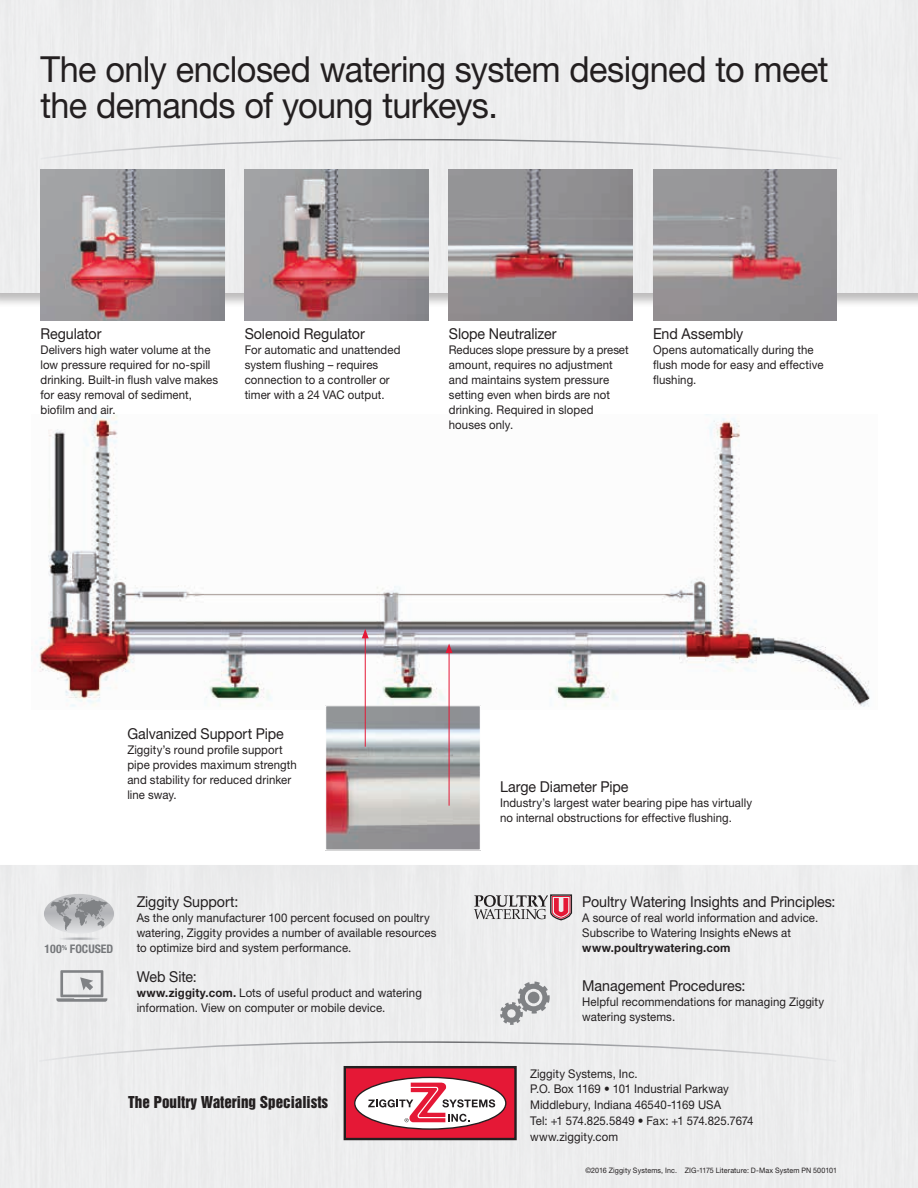
<style>
.page{position:relative;width:918px;height:1188px;background:#fff}
.page>*{position:absolute;margin:0;border:0;box-sizing:border-box;transform-origin:0 0}
.t1{font:36px/36px "Helvetica Neue";letter-spacing:-.015em;color:#231f20;scale:.95 1}
.t2{font:15px "Helvetica Neue";letter-spacing:-.005em;color:#231f20;scale:.95 1}
.t3{font:15px "Helvetica Inserat";color:#231f20}
.t4{font:12px/15px "Helvetica Neue";letter-spacing:.005em;color:#231f20;scale:.95 1}
.t5{font:700 12px "Helvetica Neue";letter-spacing:.02em;color:#231f20;scale:.95 1}
.t6{font:700 condensed 11.85px "Helvetica Neue";color:#76787b}
.t7{font:7.5px "Helvetica Neue";letter-spacing:.015em;color:#231f20;scale:.95 1}
.s1{font-weight:700}
</style>
<div class="page">
<div style="left:0;top:0;width:918px;height:293px;background:#ededee"></div>
<img style="left:449px;top:170px;width:184px;height:150px">
<img style="left:653px;top:170px;width:184px;height:150px">
<img style="left:40px;top:170px;width:184px;height:150px">
<img style="left:245px;top:170px;width:184px;height:150px">
<img style="left:31px;top:414px;width:839px;height:293px">
<svg style="left:39px;top:139px;width:804px;height:21px"></svg>
<svg style="left:38px;top:1041px;width:800px;height:22px"></svg>
<div style="left:345px;top:1067px;width:171px;height:72px;background:#e51836"></div>
<div style="left:344px;top:1066px;width:173px;height:74px;border:2px solid #231f20"></div>
<svg style="left:355px;top:1077px;width:151px;height:52px"></svg>
<div style="left:354px;top:1077px;width:152px;height:53px;border:1px solid #231f20;border-radius:50%"></div>
<svg style="left:368px;top:1083px;width:127px;height:39px"></svg>
<img style="left:327px;top:707px;width:152px;height:142px">
<div style="left:325px;top:705px;width:156px;height:146px;border:1px solid #fff"></div>
<svg style="left:44px;top:894px;width:70px;height:46px;background:#c1c2c4"></svg>
<svg style="left:56px;top:970px;width:51px;height:32px;background:#c5c6c7"></svg>
<svg style="left:474px;top:894px;width:98px;height:27px;background:#bba7ab"></svg>
<svg style="left:500px;top:982px;width:50px;height:43px;background:#c1c2c4"></svg>
<hr style="left:365px;top:636px;width:1px;height:111px;background:#e51836">
<svg style="left:362px;top:629px;width:7px;height:9px"></svg>
<hr style="left:449px;top:651px;width:1px;height:155px;background:#e51836">
<svg style="left:446px;top:644px;width:7px;height:9px"></svg>
<h1 class="t1" style="left:40px;top:51px;width:831px">The only enclosed watering system designed to meet the demands of young turkeys.</h1>
<p class="t2" style="left:40px;top:325px;width:66px">Regulator</p>
<p class="t4" style="left:40px;top:342px;width:188px">Delivers high water volume at the low pressure required for no-spill drinking. Built-in flush valve makes for easy removal of sediment, biofilm and air.</p>
<p class="t2" style="left:245px;top:325px;width:128px">Solenoid Regulator</p>
<p class="t4" style="left:245px;top:342px;width:166px">For automatic and unattended system flushing – requires connection to a controller or timer with a 24 VAC output.</p>
<p class="t2" style="left:449px;top:325px;width:115px">Slope Neutralizer</p>
<p class="t4" style="left:449px;top:342px;width:191px">Reduces slope pressure by a preset amount, requires no adjustment and maintains system pressure setting even when birds are not drinking. Required in sloped houses only.</p>
<p class="t2" style="left:653px;top:325px;width:97px">End Assembly</p>
<p class="t4" style="left:653px;top:342px;width:181px">Opens automatically during the flush mode for easy and effective flushing.</p>
<p class="t2" style="left:127px;top:725px;width:166px">Galvanized Support Pipe</p>
<p class="t4" style="left:127px;top:742px;width:180px">Ziggity’s round profile support pipe provides maximum strength and stability for reduced drinker line sway.</p>
<p class="t6" style="left:45px;top:942px;width:70px">100<sup>%</sup> FOCUSED</p>
<p class="t2" style="left:137px;top:893px;width:109px">Ziggity Support:</p>
<p class="t4" style="left:137px;top:910px;width:317px">As the only manufacturer 100 percent focused on poultry watering, Ziggity provides a number of available resources to optimize bird and system performance.</p>
<p class="t2" style="left:137px;top:968px;width:65px">Web Site:</p>
<p class="t4" style="left:137px;top:985px;width:302px"><span class="s1">www.ziggity.com.</span> Lots of useful product and watering information. View on computer or mobile device.</p>
<p class="t3" style="left:128px;top:1093px;width:201px">The Poultry Watering Specialists</p>
<p class="t2" style="left:500px;top:778px;width:137px">Large Diameter Pipe</p>
<p class="t4" style="left:500px;top:795px;width:267px">Industry’s largest water bearing pipe has virtually no internal obstructions for effective flushing.</p>
<p class="t2" style="left:582px;top:893px;width:268px">Poultry Watering Insights and Principles:</p>
<p class="t4" style="left:582px;top:910px;width:250px">A source of real world information and advice.<br>Subscribe to Watering Insights eNews at</p>
<p class="t5" style="left:582px;top:940px;width:158px">www.poultrywatering.com</p>
<p class="t2" style="left:582px;top:977px;width:173px">Management Procedures:</p>
<p class="t4" style="left:582px;top:994px;width:256px">Helpful recommendations for managing Ziggity watering systems.</p>
<p class="t4" style="left:530px;top:1065px;width:237px;line-height:15.8px">Ziggity Systems, Inc.<br>P.O. Box 1169 • 101 Industrial Parkway<br>Middlebury, Indiana 46540-1169 USA<br>Tel: +1 574.825.5849 • Fax: +1 574.825.7674 www.ziggity.com</p>
<p class="t7" style="left:585px;top:1166px;width:266px">©2016 Ziggity Systems, Inc. ZIG-1175 Literature: D-Max System PN 500101</p>
</div>
